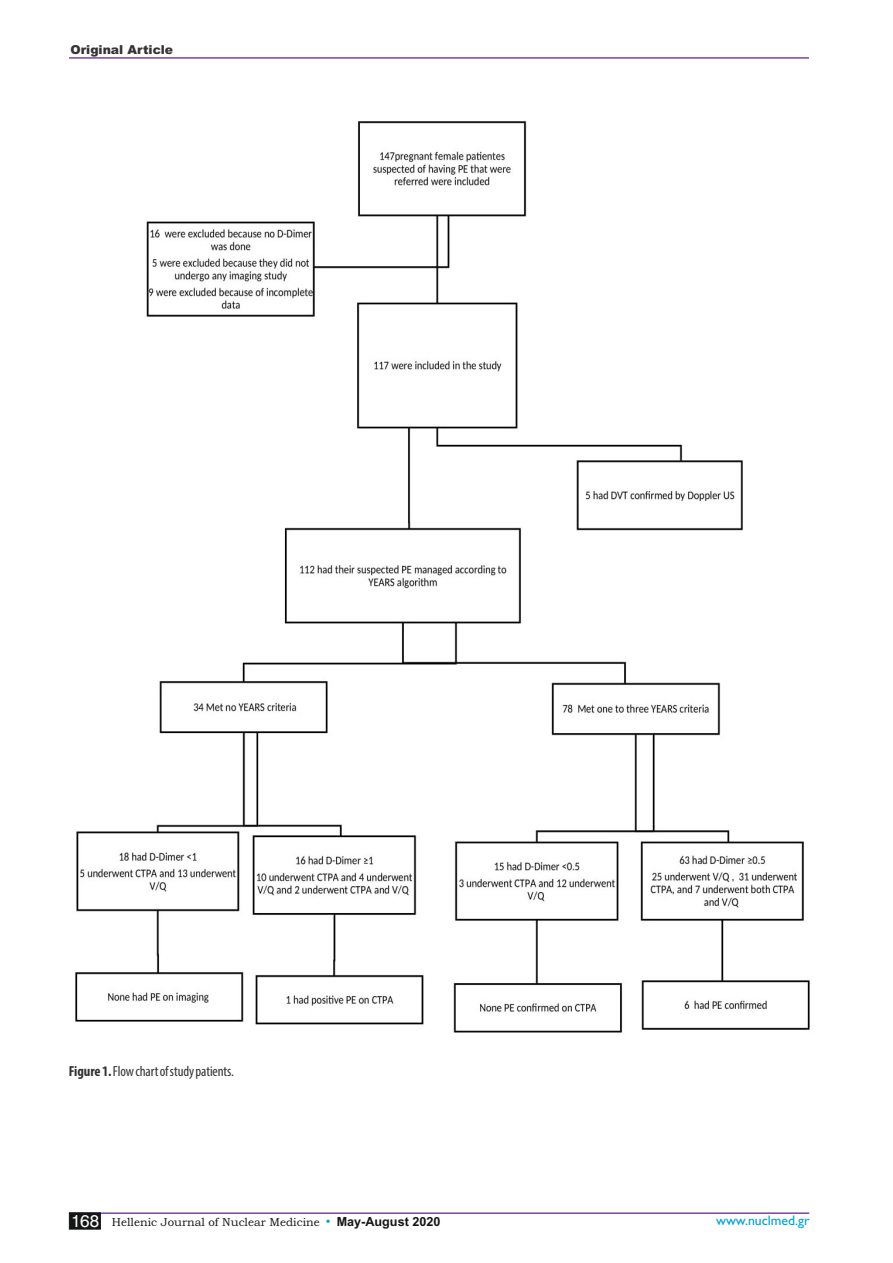
<style>
.page{position:relative;width:893px;height:1263px;background:#fff}
.page>*{position:absolute;margin:0;border:0;box-sizing:border-box;transform-origin:0 0}
.t1{font:16.95px "UB Helvetica";color:#fff}
.t2{font:condensed 14.55px "Myriad Pro";letter-spacing:-.005em;color:#323232}
.t3{font:13.8px "Gill Sans";color:#00a3d4}
.t4{font:900 12.3px "Arial";color:#333}
.t5{font:11.55px "Bookman Old Style";color:#151616}
.s1{font-weight:700}
.s2{font-family:"Arial";font-weight:700;font-size:16.5px;color:#fff}
.s3{font-family:"Arial";font-size:13.5px;color:#00a3d4}
.s4{font-family:"Arial";font-weight:700;font-size:12.6px}
</style>
<div class="page">
<img style="left:75px;top:121px;width:735px;height:912px">
<hr style="left:69px;top:1212px;width:740px;height:2px;background:#50047f">
<svg style="left:69px;top:1212px;width:32px;height:18px"></svg>
<hr style="left:69px;top:57px;width:740px;height:1px;background:#50047f">
<p class="t4" style="left:70px;top:45px;width:104px">Original Article</p>
<p class="t2" style="left:69px;top:1065px;width:167px"><span class="s1">Figure 1.</span>Flow chart of study patients.</p>
<p class="t5" style="left:78px;top:1218px;width:364px"><span class="s2">93</span> Hellenic Journal of Nuclear Medicine <span class="s3">•</span> <span class="s4">May-August 2020</span></p>
<p class="t3" style="left:716px;top:1215px;width:95px">www.nuclmed.gr</p>
<h1 class="t1" style="left:71px;top:1214px;width:30px">168</h1>
</div>
